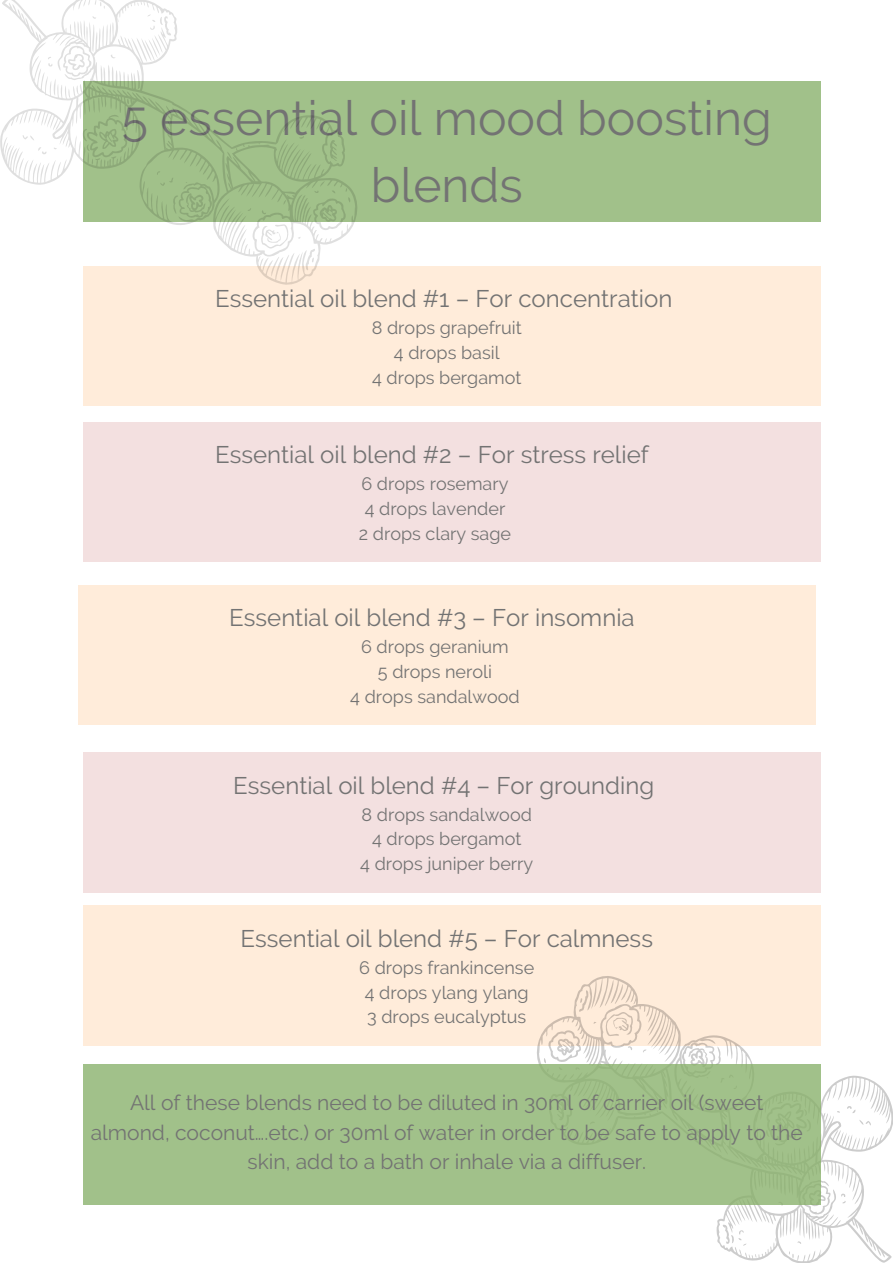
<style>
.page{position:relative;width:893px;height:1263px;background:#fff}
.page>*{position:absolute;margin:0;border:0;box-sizing:border-box;transform-origin:0 0}
.t1{font:48px/67px "Raleway";color:#737373;text-align:center}
.t2{font:24px "Raleway";color:#737373}
.t3{font:21px/29.2px "Raleway";color:#737373;text-align:center}
.t4{font:18px/24.8px "Raleway";color:#737373;text-align:center}
</style>
<div class="page">
<div style="left:84px;top:82px;width:737px;height:139px;background:#a1c18a"></div>
<div style="left:84px;top:906px;width:737px;height:139px;background:#ffecda"></div>
<svg style="left:537px;top:976px;width:356px;height:287px"></svg>
<svg style="left:543px;top:1028px;width:38px;height:37px"></svg>
<img style="left:83px;top:1065px;width:753px;height:43px">
<div style="left:84px;top:1065px;width:737px;height:139px;background:#a1c18a"></div>
<div style="left:84px;top:266px;width:737px;height:140px;background:#ffecda"></div>
<div style="left:84px;top:422px;width:737px;height:140px;background:#f3e0e0"></div>
<svg style="left:0;top:0;width:357px;height:285px"></svg>
<svg style="left:312px;top:181px;width:39px;height:51px"></svg>
<div style="left:78px;top:585px;width:737px;height:140px;background:#ffecda"></div>
<div style="left:84px;top:753px;width:737px;height:139px;background:#f3e0e0"></div>
<h1 class="t1" style="left:122px;top:84px;width:651px">5 essential oil mood boosting blends</h1>
<h2 class="t2" style="left:215px;top:285px;width:459px">Essential oil blend #1 – For concentration</h2>
<p class="t4" style="left:372px;top:315px;width:151px">8 drops grapefruit<br>4 drops basil<br>4 drops bergamot</p>
<h2 class="t2" style="left:215px;top:441px;width:435px">Essential oil blend #2 – For stress relief</h2>
<p class="t4" style="left:359px;top:472px;width:154px">6 drops rosemary<br>4 drops lavender<br>2 drops clary sage</p>
<h2 class="t2" style="left:229px;top:603px;width:407px">Essential oil blend #3 – For insomnia</h2>
<p class="t4" style="left:350px;top:634px;width:171px">6 drops geranium<br>5 drops neroli<br>4 drops sandalwood</p>
<h2 class="t2" style="left:233px;top:771px;width:422px">Essential oil blend #4 – For grounding</h2>
<p class="t4" style="left:360px;top:802px;width:174px">8 drops sandalwood<br>4 drops bergamot<br>4 drops juniper berry</p>
<h2 class="t2" style="left:240px;top:924px;width:414px">Essential oil blend #5 – For calmness</h2>
<p class="t4" style="left:359px;top:955px;width:176px">6 drops frankincense<br>4 drops ylang ylang<br>3 drops eucalyptus</p>
<p class="t3" style="left:91px;top:1088px;width:713px">All of these blends need to be diluted in 30ml of carrier oil (sweet almond, coconut….etc.) or 30ml of water in order to be safe to apply to the skin, add to a bath or inhale via a diffuser.</p>
</div>
